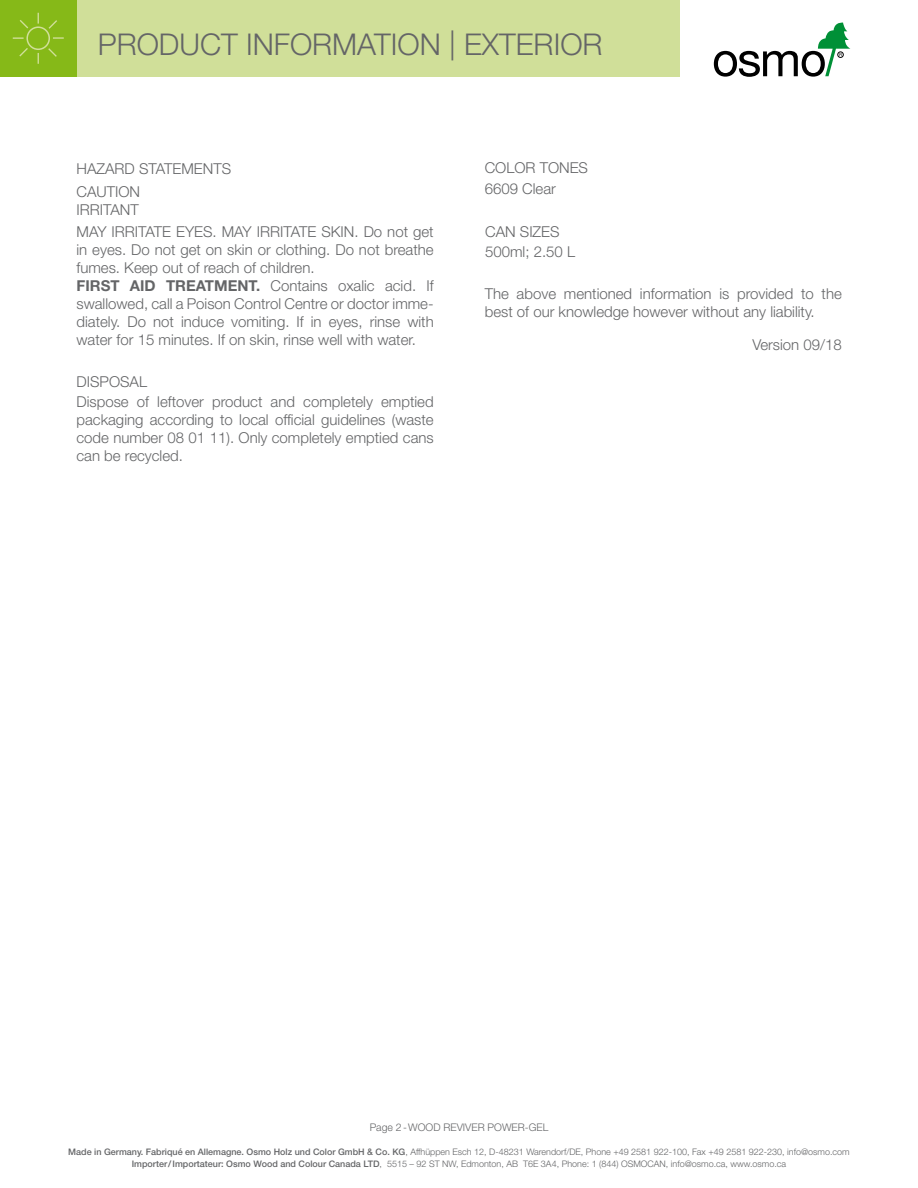
<style>
.page{position:relative;width:918px;height:1188px;background:#fff}
.page>*{position:absolute;margin:0;border:0;box-sizing:border-box;transform-origin:0 0}
.t1{font:300 30px "Helvetica Neue";color:#646567}
.t2{font:300 15px/18px "Helvetica Neue";color:#646567}
.t3{font:300 10.5px "Helvetica Neue";color:#646567}
.t4{font:300 9px/12px "Helvetica Neue";color:#646567;text-align:center}
.s1{font-weight:700}
.s2{font-weight:500}
</style>
<div class="page">
<div style="left:77px;top:0;width:603px;height:77px;background:#d0df99"></div>
<div style="left:0;top:0;width:77px;height:77px;background:#86b918"></div>
<svg style="left:12px;top:12px;width:52px;height:52px"></svg>
<svg style="left:714px;top:23px;width:136px;height:54px"></svg>
<h1 class="t1" style="left:98px;top:26px;width:506px">PRODUCT INFORMATION | EXTERIOR</h1>
<p class="t2" style="left:77px;top:156px;width:156px;line-height:23.4px">HAZARD STATEMENTS<br>CAUTION</p>
<p class="t2" style="left:77px;top:198px;width:359px;line-height:22.2px">IRRITANT<br>MAY IRRITATE EYES. MAY IRRITATE SKIN. Do not get</p>
<p class="t2" style="left:77px;top:240px;width:359px">in eyes. Do not get on skin or clothing. Do not breathe fumes. Keep out of reach of children.<br><span class="s1">FIRST AID TREATMENT.</span> Contains oxalic acid. If swallowed, call a Poison Control Centre or doctor imme&shy;diately. Do not induce vomiting. If in eyes, rinse with water for 15 minutes. If on skin, rinse well with water.</p>
<p class="t2" style="left:77px;top:371px;width:359px;line-height:20.1px">DISPOSAL<br>Dispose of leftover product and completely emptied</p>
<p class="t2" style="left:77px;top:410px;width:359px;text-align:justify">packaging according to local official guidelines (waste code number 08 01 11). Only completely emptied cans can be recycled.</p>
<p class="t2" style="left:485px;top:158px;width:105px;line-height:20.1px">COLOR TONES<br>6609 Clear</p>
<p class="t2" style="left:485px;top:222px;width:92px;line-height:20.1px">CAN SIZES<br>500ml; 2.50 L</p>
<p class="t2" style="left:485px;top:284px;width:359px">The above mentioned information is provided to the best of our knowledge however without any liability.</p>
<p class="t2" style="left:752px;top:335px;width:91px">Version 09/18</p>
<p class="t3" style="left:370px;top:1121px;width:180px">Page 2-WOOD REVIVER POWER-GEL</p>
<p class="t4" style="left:68px;top:1146px;width:783px"><span class="s2">Made in Germany. Fabriqué en Allemagne. Osmo Holz und Color GmbH &amp; Co. KG</span>, Affhüppen Esch 12, D-48231 Warendorf/DE, Phone +49 2581 922-100, Fax +49 2581 922-230, info@osmo.com<br><span class="s2">Importer/Importateur: Osmo Wood and Colour Canada LTD</span>, 5515 – 92 ST NW, Edmonton, AB T6E 3A4, Phone: 1 (844) OSMOCAN, info@osmo.ca, www.osmo.ca</p>
</div>
